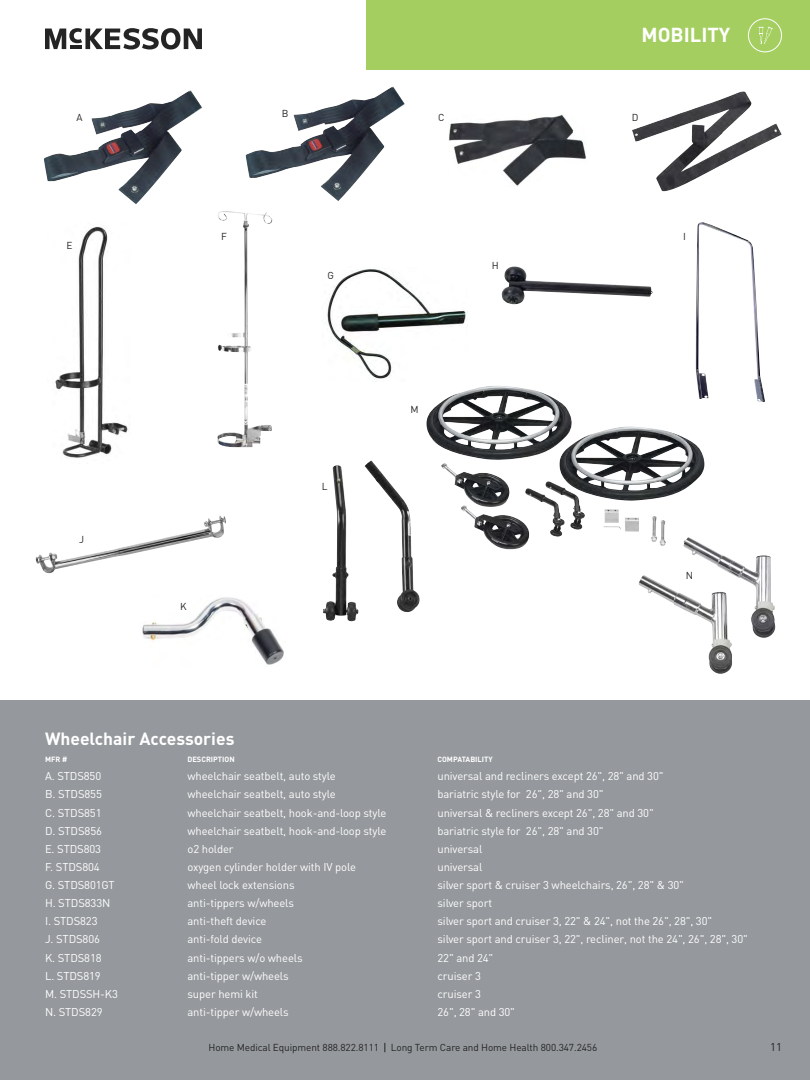
<style>
.page{position:relative;width:810px;height:1080px;background:#fff}
.page>*{position:absolute;margin:0;border:0;box-sizing:border-box;transform-origin:0 0}
.Product_Name{font:700 20px "DIN";color:#fff}
.Accessories{font:700 17.5px "DIN";color:#fff}
.Description{font:11.25px "DIN";letter-spacing:-.01em;color:#fff}
.t1{font:11.25px "DIN";color:#242424}
.SKU{font:10px "DIN";letter-spacing:-.01em;color:#242424}
.SKU_Header{font:700 7.5px "DIN";color:#fff}
</style>
<div class="page">
<div style="left:0;top:701px;width:810px;height:379px;background:#95989c"></div>
<img style="left:44px;top:90px;width:158px;height:114px">
<img style="left:246px;top:86px;width:159px;height:115px">
<img style="left:449px;top:114px;width:137px;height:72px">
<img style="left:705px;top:91px;width:39px;height:14px">
<img style="left:55px;top:227px;width:74px;height:231px">
<img style="left:217px;top:211px;width:55px;height:236px">
<img style="left:325px;top:269px;width:143px;height:110px">
<img style="left:502px;top:266px;width:151px;height:38px">
<img style="left:696px;top:222px;width:69px;height:180px">
<img style="left:36px;top:515px;width:190px;height:58px">
<img style="left:142px;top:597px;width:142px;height:68px">
<img style="left:323px;top:460px;width:97px;height:162px">
<img style="left:426px;top:386px;width:278px;height:115px">
<img style="left:639px;top:537px;width:136px;height:137px">
<div style="left:367px;top:0;width:443px;height:69px;background:#a4cf60"></div>
<div style="left:748px;top:18px;width:34px;height:34px;border:1px solid #fff;border-radius:50%"></div>
<svg style="left:759px;top:27px;width:14px;height:17px"></svg>
<svg style="left:45px;top:28px;width:157px;height:22px"></svg>
<p class="SKU" style="left:77px;top:111px;width:8px">A</p>
<p class="SKU" style="left:67px;top:239px;width:7px">E</p>
<p class="SKU" style="left:79px;top:533px;width:7px">J</p>
<p class="SKU" style="left:221px;top:231px;width:7px">F</p>
<p class="SKU" style="left:282px;top:107px;width:8px">B</p>
<p class="SKU" style="left:328px;top:269px;width:8px">G</p>
<p class="SKU" style="left:180px;top:600px;width:8px">K</p>
<p class="SKU" style="left:322px;top:481px;width:7px">L</p>
<p class="Product_Name" style="left:642px;top:22px;width:90px">MOBILITY</p>
<p class="SKU" style="left:438px;top:111px;width:8px">C</p>
<p class="SKU" style="left:632px;top:111px;width:8px">D</p>
<p class="SKU" style="left:492px;top:259px;width:8px">H</p>
<p class="SKU" style="left:683px;top:231px;width:4px">I</p>
<p class="SKU" style="left:411px;top:404px;width:10px">M</p>
<p class="SKU" style="left:686px;top:569px;width:9px">N</p>
<p class="Accessories" style="left:45px;top:727px;width:191px">Wheelchair Accessories</p>
<p class="SKU_Header" style="left:45px;top:755px;width:24px">MFR #</p>
<p class="SKU_Header" style="left:188px;top:755px;width:49px">DESCRIPTION</p>
<p class="SKU_Header" style="left:437px;top:755px;width:57px">COMPATABILITY</p>
<p class="Description" style="left:45px;top:769px;width:58px">A. STDS850</p>
<p class="Description" style="left:188px;top:769px;width:150px">wheelchair seatbelt, auto style</p>
<p class="Description" style="left:438px;top:769px;width:228px">universal and recliners except 26", 28" and 30"</p>
<p class="Description" style="left:45px;top:787px;width:58px">B. STDS855</p>
<p class="Description" style="left:188px;top:787px;width:150px">wheelchair seatbelt, auto style</p>
<p class="Description" style="left:438px;top:787px;width:168px">bariatric style for 26", 28" and 30"</p>
<p class="Description" style="left:45px;top:805px;width:58px">C. STDS851</p>
<p class="Description" style="left:188px;top:805px;width:200px">wheelchair seatbelt, hook-and-loop style</p>
<p class="Description" style="left:438px;top:805px;width:218px">universal &amp; recliners except 26", 28" and 30"</p>
<p class="Description" style="left:45px;top:824px;width:58px">D. STDS856</p>
<p class="Description" style="left:188px;top:824px;width:200px">wheelchair seatbelt, hook-and-loop style</p>
<p class="Description" style="left:438px;top:824px;width:168px">bariatric style for 26", 28" and 30"</p>
<p class="Description" style="left:45px;top:842px;width:58px">E. STDS803</p>
<p class="Description" style="left:188px;top:842px;width:48px">o2 holder</p>
<p class="Description" style="left:438px;top:842px;width:46px">universal</p>
<p class="Description" style="left:45px;top:860px;width:56px">F. STDS804</p>
<p class="Description" style="left:188px;top:860px;width:170px">oxygen cylinder holder with IV pole</p>
<p class="Description" style="left:438px;top:860px;width:46px">universal</p>
<p class="Description" style="left:45px;top:878px;width:71px">G. STDS801GT</p>
<p class="Description" style="left:188px;top:878px;width:109px">wheel lock extensions</p>
<p class="Description" style="left:438px;top:878px;width:248px">silver sport &amp; cruiser 3 wheelchairs, 26", 28" &amp; 30"</p>
<p class="Description" style="left:45px;top:896px;width:67px">H. STDS833N</p>
<p class="Description" style="left:188px;top:896px;width:108px">anti-tippers w/wheels</p>
<p class="Description" style="left:438px;top:896px;width:56px">silver sport</p>
<p class="Description" style="left:45px;top:914px;width:54px">I. STDS823</p>
<p class="Description" style="left:188px;top:914px;width:81px">anti-theft device</p>
<p class="Description" style="left:438px;top:914px;width:276px">silver sport and cruiser 3, 22" &amp; 24", not the 26", 28", 30"</p>
<p class="Description" style="left:45px;top:932px;width:57px">J. STDS806</p>
<p class="Description" style="left:188px;top:932px;width:76px">anti-fold device</p>
<p class="Description" style="left:438px;top:932px;width:312px">silver sport and cruiser 3, 22", recliner, not the 24", 26", 28", 30"</p>
<p class="Description" style="left:45px;top:950px;width:58px">K. STDS818</p>
<p class="Description" style="left:188px;top:950px;width:117px">anti-tippers w/o wheels</p>
<p class="Description" style="left:438px;top:950px;width:57px">22" and 24"</p>
<p class="Description" style="left:45px;top:969px;width:57px">L. STDS819</p>
<p class="Description" style="left:188px;top:969px;width:103px">anti-tipper w/wheels</p>
<p class="Description" style="left:438px;top:969px;width:45px">cruiser 3</p>
<p class="Description" style="left:45px;top:987px;width:74px">M. STDSSH-K3</p>
<p class="Description" style="left:188px;top:987px;width:72px">super hemi kit</p>
<p class="Description" style="left:438px;top:987px;width:45px">cruiser 3</p>
<p class="Description" style="left:45px;top:1005px;width:59px">N. STDS829</p>
<p class="Description" style="left:188px;top:1005px;width:103px">anti-tipper w/wheels</p>
<p class="Description" style="left:438px;top:1005px;width:79px">26", 28" and 30"</p>
<p class="SKU" style="left:209px;top:1041px;width:390px">Home Medical Equipment 888.822.8111 Long Term Care and Home Health 800.347.2456</p>
<p class="t1" style="left:770px;top:1040px;width:13px">11</p>
</div>
